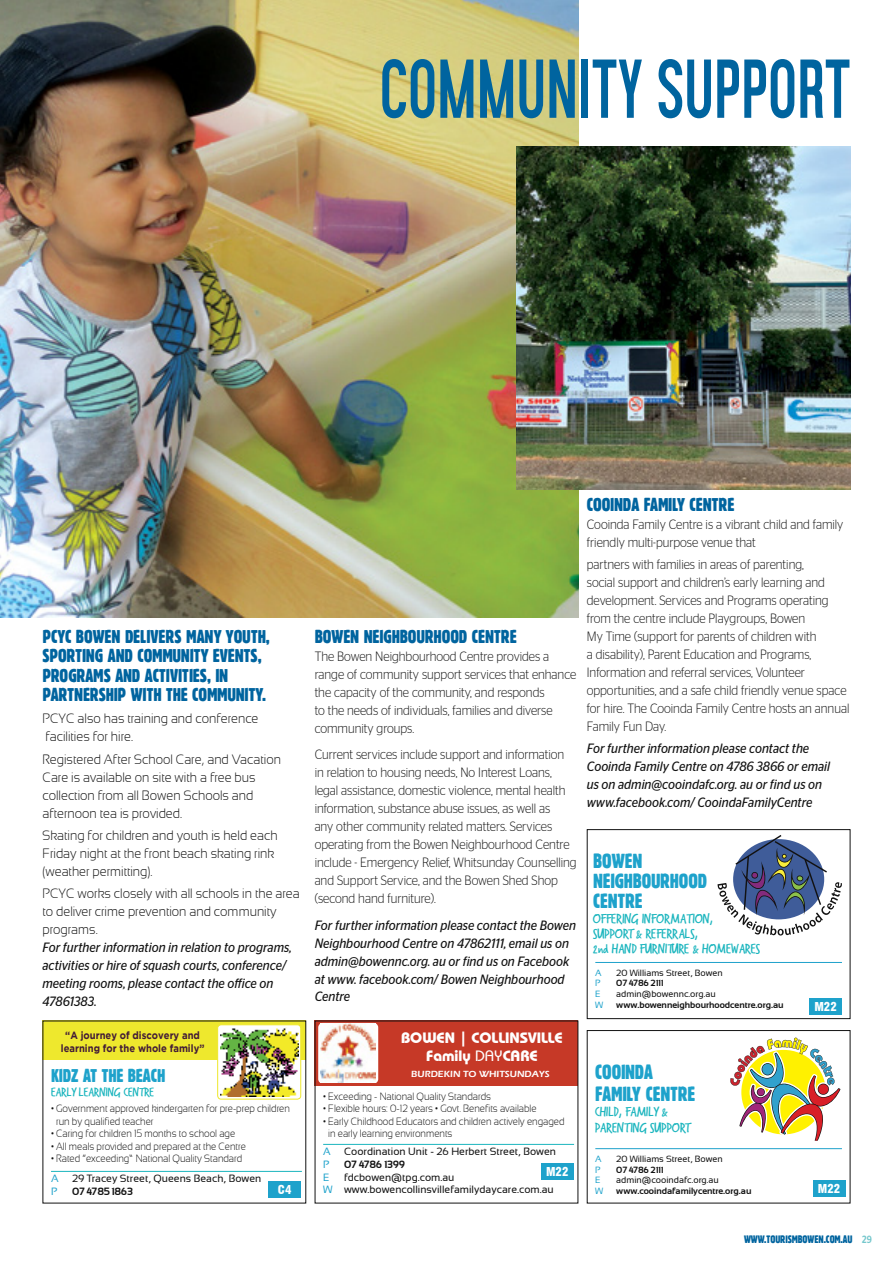
<style>
.page{position:relative;width:893px;height:1263px;background:#fff}
.page>*{position:absolute;margin:0;border:0;box-sizing:border-box;transform-origin:0 0}
.t1{font:700 83.25px "Aquilone";color:#00649f;scale:.8 1}
.t2{font:19.8px/19.8px "Alive";letter-spacing:-.005em;color:#1ea2cb}
.t3{font:18px/19.5px "Alive";color:#00649f}
.t4{font:18px "Alive";letter-spacing:-.005em;color:#1ea2cb}
.t5{font:700 15px/18px "Bauhaus IT Cby BT";color:#fff;text-align:center;scale:1.04 1}
.t6{font:300 13.5px/18px "Stag Sans";color:#121212;scale:.9 1}
.t7{font:italic 13.5px/18px "Stag Sans";color:#121212;scale:.9 1}
.t8{font:300 13.5px/18px "Sansation";color:#121212;scale:.93 1}
.t9{font:13.2px/15px "Shine";color:#1bb5be}
.t10{font:12px "Shine";color:#1bb5be}
.t11{font:900 condensed 12px "Swiss 721 BT";color:#fff}
.t12{font:300 10.5px/12.6px "Sansation";color:#121212;scale:.9 1}
.t13{font:10.5px/12.6px "Sansation";color:#121212}
.t14{font:700 10.5px/12.6px "Gotham";color:#431c37;text-align:center;scale:.9 1}
.t15{font:10.5px "Alive";color:#00649f}
.t16{font:700 10.5px "Sansation";color:#121212}
.t17{font:10.5px "Sansation";color:#1ea2cb}
.t18{font:600 9.15px "Eras ITC";color:#fff;scale:1.04 1}
.t19{font:9px "Sansation";color:#121212}
.t20{font:700 9px "Sansation";color:#121212}
.t21{font:9px "Sansation";color:#1ea2cb}
.s1{font-weight:500}
.s2{color:#1ea2cb}
.s3{font-family:"Stag Sans";font-weight:500;color:#75c7cc}
</style>
<div class="page">
<img style="left:0;top:0;width:578px;height:618px">
<img style="left:517px;top:147px;width:333px;height:342px">
<hr style="left:51px;top:1171px;width:251px;height:1px;background:#1bb5be">
<div style="left:43px;top:1020px;width:263px;height:40px;background:#eee82d"></div>
<div style="left:218px;top:1025px;width:83px;height:74px;background:#fff;border-radius:3px"></div>
<img style="left:221px;top:1028px;width:77px;height:69px">
<div style="left:217px;top:1024px;width:84px;height:75px;border:1px solid #eee82d;border-radius:3px"></div>
<div style="left:268px;top:1181px;width:33px;height:16px;background:#1ea2cb"></div>
<hr style="left:323px;top:1144px;width:251px;height:1px;background:#1bb5be">
<div style="left:315px;top:1020px;width:263px;height:66px;background:#c63927"></div>
<div style="left:318px;top:1023px;width:60px;height:60px;background:#fff;border-radius:5px"></div>
<img style="left:320px;top:1024px;width:56px;height:58px">
<div style="left:541px;top:1163px;width:33px;height:17px;background:#1ea2cb"></div>
<div style="left:587px;top:829px;width:263px;height:190px;border:1px solid #121212"></div>
<div style="left:587px;top:1030px;width:263px;height:173px;border:1px solid #121212"></div>
<hr style="left:595px;top:1148px;width:247px;height:1px;background:#1ea2cb">
<hr style="left:595px;top:962px;width:247px;height:1px;background:#1ea2cb">
<svg style="left:717px;top:835px;width:125px;height:100px"></svg>
<svg style="left:730px;top:1037px;width:111px;height:104px"></svg>
<div style="left:813px;top:1180px;width:32px;height:17px;background:#1ea2cb"></div>
<div style="left:809px;top:998px;width:33px;height:17px;background:#1ea2cb"></div>
<h1 class="t1" style="left:380px;top:41px;width:590px">COMMUNITY SUPPORT</h1>
<h3 class="t3" style="left:43px;top:626px;width:229px">PCYC BOWEN DELIVERS MANY YOUTH,<br>SPORTING AND COMMUNITY EVENTS,<br>PROGRAMS AND ACTIVITIES, IN<br>PARTNERSHIP WITH THE COMMUNITY.</h3>
<p class="t8" style="left:43px;top:710px;width:234px">PCYC also has training and conference facilities for hire.</p>
<p class="t8" style="left:43px;top:750px;width:258px">Registered After School Care, and Vacation Care is available on site with a free bus collection from all Bowen Schools and afternoon tea is provided.</p>
<p class="t8" style="left:43px;top:826px;width:254px">Skating for children and youth is held each<br>Friday night at the front beach skating rink (weather permitting).</p>
<p class="t8" style="left:43px;top:884px;width:278px">PCYC works closely with all schools in the area to deliver crime prevention and community programs.</p>
<p class="t7" style="left:43px;top:938px;width:279px">For further information in relation to programs, activities or hire of squash courts, conference/ meeting rooms, please contact the office on 47861383.</p>
<p class="t14" style="left:61px;top:1029px;width:161px">“A journey of discovery and learning for the whole family”</p>
<h3 class="t4" style="left:51px;top:1064px;width:116px">KIDZ AT THE BEACH</h3>
<p class="t10" style="left:51px;top:1083px;width:105px">EARLY LEARNING CENTRE</p>
<p class="t12" style="left:56px;top:1102px;width:261px;text-indent:-5px">• Government approved kindergarten for pre-prep children run by qualified teacher</p>
<p class="t12" style="left:51px;top:1127px;width:206px">• Caring for children 15 months to school age</p>
<p class="t12" style="left:51px;top:1140px;width:218px">• All meals provided and prepared at the Centre</p>
<p class="t12" style="left:51px;top:1152px;width:214px">• Rated “exceeding” National Quality Standard</p>
<p class="t11" style="left:278px;top:1182px;width:15px">C4</p>
<p class="t17" style="left:51px;top:1173px;width:9px">A</p>
<p class="t13" style="left:72px;top:1172px;width:191px">29 Tracey Street, Queens Beach, Bowen</p>
<p class="t17" style="left:51px;top:1185px;width:8px">P</p>
<p class="t16" style="left:72px;top:1185px;width:62px">07 4785 1863</p>
<h3 class="t3" style="left:315px;top:626px;width:203px">BOWEN NEIGHBOURHOOD CENTRE</h3>
<p class="t6" style="left:315px;top:647px;width:292px">The Bowen Neighbourhood Centre provides a range of community support services that enhance the capacity of the community, and responds<br>to the needs of individuals, families and diverse community groups.</p>
<p class="t6" style="left:315px;top:745px;width:293px">Current services include support and information in relation to housing needs, No Interest Loans, legal assistance, domestic violence, mental health information, substance abuse issues, as well as<br>any other community related matters. Services operating from the Bowen Neighbourhood Centre include - Emergency Relief, Whitsunday Counselling and Support Service, and the Bowen Shed Shop (second hand furniture).</p>
<p class="t7" style="left:315px;top:916px;width:292px">For further information please contact the Bowen Neighbourhood Centre on 47862111, email us on admin@bowennc.org. au or find us on Facebook at www. facebook.com/ Bowen Neighbourhood Centre</p>
<p class="t5" style="left:401px;top:1028px;width:157px">BOWEN | COLLINSVILLE<br>Family <span class="s1">DAY</span>CARE</p>
<p class="t12" style="left:323px;top:1090px;width:188px">• Exceeding - National Quality Standards</p>
<p class="t12" style="left:323px;top:1102px;width:239px">• Flexible hours: 0-12 years • Govt. Benefits available</p>
<p class="t12" style="left:328px;top:1115px;width:264px;text-indent:-5px">• Early Childhood Educators and children actively engaged in early learning environments</p>
<p class="t11" style="left:546px;top:1165px;width:24px">M22</p>
<p class="t18" style="left:411px;top:1068px;width:135px">BURDEKIN TO WHITSUNDAYS</p>
<p class="t17" style="left:323px;top:1146px;width:9px">A</p>
<p class="t13" style="left:344px;top:1145px;width:213px">Coordination Unit - 26 Herbert Street, Bowen</p>
<p class="t17" style="left:323px;top:1158px;width:8px">P</p>
<p class="t16" style="left:344px;top:1158px;width:62px">07 4786 1399</p>
<p class="t17" style="left:323px;top:1171px;width:8px">E</p>
<p class="t13" style="left:323px;top:1171px;width:232px;text-indent:21px">fdcbowen@tpg.com.au<br><span class="s2">W</span> www.bowencollinsvillefamilydaycare.com.au</p>
<h3 class="t3" style="left:587px;top:495px;width:149px">COOINDA FAMILY CENTRE</h3>
<p class="t6" style="left:587px;top:515px;width:287px">Cooinda Family Centre is a vibrant child and family friendly multi-purpose venue that</p>
<p class="t6" style="left:587px;top:555px;width:293px">partners with families in areas of parenting,<br>social support and children’s early learning and development. Services and Programs operating from the centre include Playgroups, Bowen<br>My Time (support for parents of children with<br>a disability), Parent Education and Programs, Information and referral services, Volunteer opportunities, and a safe child friendly venue space for hire. The Cooinda Family Centre hosts an annual Family Fun Day.</p>
<p class="t7" style="left:587px;top:739px;width:272px">For further information please contact the Cooinda Family Centre on 4786 3866 or email us on admin@cooindafc.org. au or find us on www.facebook.com/ CooindaFamilyCentre</p>
<h2 class="t2" style="left:593px;top:851px;width:115px">BOWEN<br>NEIGHBOURHOOD<br>CENTRE</h2>
<p class="t9" style="left:593px;top:911px;width:169px">OFFERING INFORMATION,<br>SUPPORT &amp; REFERRALS,<br>2nd HAND FURNITURE &amp; HOMEWARES</p>
<p class="t21" style="left:595px;top:967px;width:8px">A</p>
<p class="t19" style="left:616px;top:967px;width:108px">20 Williams Street, Bowen</p>
<p class="t21" style="left:595px;top:978px;width:7px">P</p>
<p class="t20" style="left:616px;top:978px;width:49px">07 4786 2111</p>
<p class="t21" style="left:595px;top:989px;width:7px">E</p>
<p class="t19" style="left:616px;top:989px;width:101px">admin@bowennc.org.au</p>
<p class="t21" style="left:595px;top:1000px;width:10px">W</p>
<p class="t20" style="left:616px;top:1000px;width:169px">www.bowenneighbourhoodcentre.org.au</p>
<h2 class="t2" style="left:595px;top:1061px;width:101px;line-height:21.6px">COOINDA<br>FAMILY CENTRE</h2>
<p class="t9" style="left:595px;top:1104px;width:97px;line-height:15.9px">CHILD, FAMILY &amp;<br>PARENTING SUPPORT</p>
<p class="t21" style="left:595px;top:1154px;width:8px">A</p>
<p class="t19" style="left:616px;top:1154px;width:108px">20 Williams Street, Bowen</p>
<p class="t21" style="left:595px;top:1164px;width:7px">P</p>
<p class="t20" style="left:616px;top:1164px;width:49px">07 4786 2111</p>
<p class="t21" style="left:595px;top:1175px;width:7px">E</p>
<p class="t19" style="left:616px;top:1175px;width:104px">admin@cooindafc.org.au</p>
<p class="t21" style="left:595px;top:1186px;width:10px">W</p>
<p class="t20" style="left:616px;top:1186px;width:137px">www.cooindafamilycentre.org.au</p>
<p class="t11" style="left:814px;top:999px;width:24px">M22</p>
<p class="t11" style="left:818px;top:1181px;width:24px">M22</p>
<p class="t15" style="left:744px;top:1233px;width:129px">WWW.TOURISMBOWEN.COM.AU <span class="s3">29</span></p>
</div>
